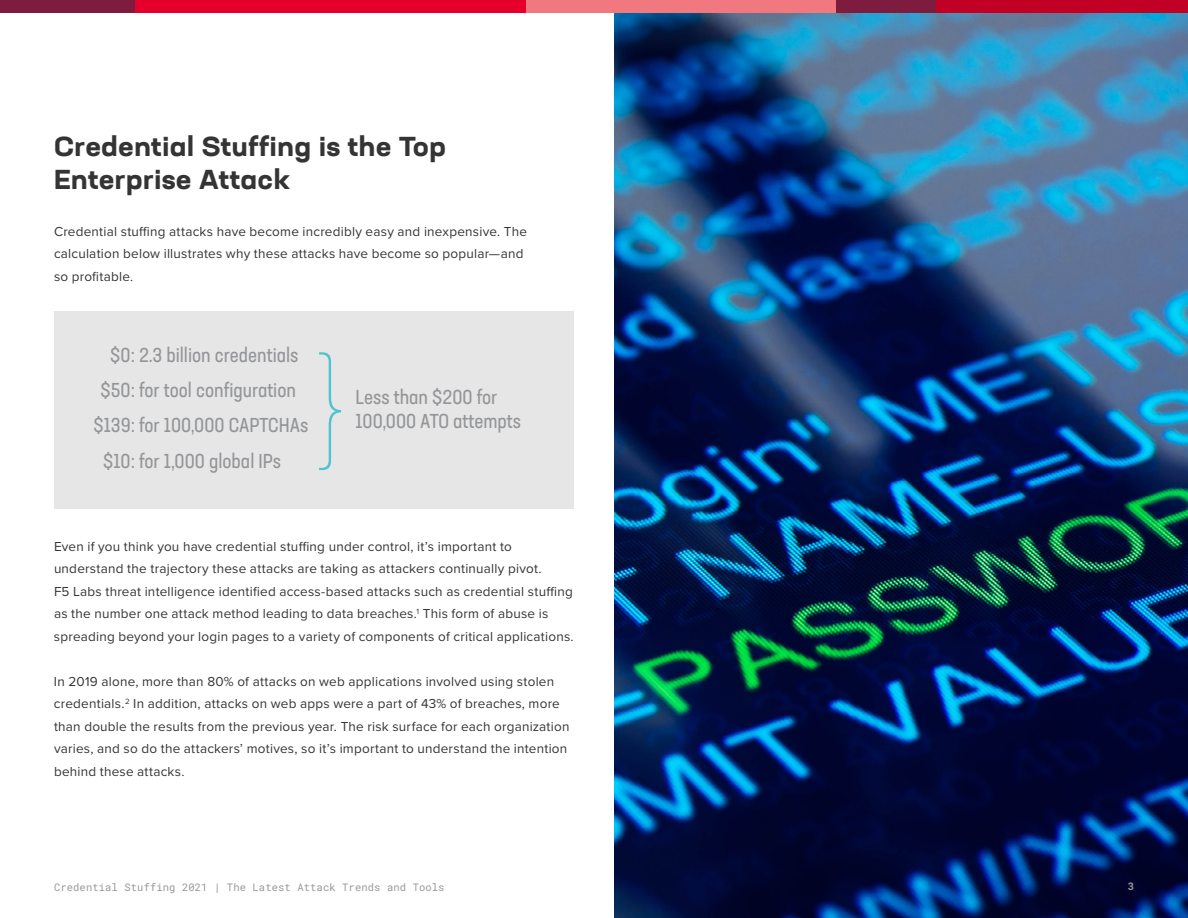
<style>
.page{position:relative;width:1188px;height:918px;background:#fff}
.page>*{position:absolute;margin:0;border:0;box-sizing:border-box;transform-origin:0 0}
.t1{font:100 126px "Neusa Next Std Compact";color:#4ec4ce}
.t2{font:700 expanded 27px/33px "Neusa Next Std";letter-spacing:.005em;color:#343434}
.t3{font:condensed 19.95px/24px "Neusa Next Std";color:#939598}
.t4{font:13.5px/22.5px "Proxima Nova";letter-spacing:.015em;color:#353534}
.t5{font:10.5px "Roboto Mono";letter-spacing:.01em;color:#999}
</style>
<div class="page">
<div style="left:54px;top:312px;width:520px;height:197px;background:#e6e6e6"></div>
<img style="left:614px;top:13px;width:574px;height:905px">
<div style="left:0;top:0;width:136px;height:13px;background:#7d1c3e"></div>
<div style="left:135px;top:0;width:396px;height:13px;background:#e4002b"></div>
<div style="left:527px;top:0;width:309px;height:13px;background:#f1787e"></div>
<div style="left:934px;top:0;width:254px;height:13px;background:#c20025"></div>
<div style="left:836px;top:0;width:100px;height:13px;background:#7d1c3e"></div>
<h2 class="t2" style="left:54px;top:129px;width:394px">Credential Stuffing is the Top<br>Enterprise Attack</h2>
<p class="t4" style="left:54px;top:219px;width:475px">Credential stuffing attacks have become incredibly easy and inexpensive. The calculation below illustrates why these attacks have become so popular—and so profitable.</p>
<h3 class="t3" style="left:110px;top:342px;width:190px">$0: 2.3 billion credentials</h3>
<h3 class="t3" style="left:100px;top:378px;width:197px">$50: for tool configuration</h3>
<h3 class="t3" style="left:93px;top:413px;width:217px">$139: for 100,000 CAPTCHAs</h3>
<h3 class="t3" style="left:103px;top:448px;width:179px">$10: for 1,000 global IPs</h3>
<h1 class="t1" style="left:319px;top:330px;width:25px">}</h1>
<h3 class="t3" style="left:356px;top:385px;width:167px">Less than $200 for<br>100,000 ATO attempts</h3>
<p class="t4" style="left:54px;top:534px;width:521px">Even if you think you have credential stuffing under control, it’s important to understand the trajectory these attacks are taking as attackers continually pivot.<br>F5 Labs threat intelligence identified access-based attacks such as credential stuffing as the number one attack method leading to data breaches.<sup>1</sup> This form of abuse is spreading beyond your login pages to a variety of components of critical applications.</p>
<p class="t4" style="left:54px;top:669px;width:517px">In 2019 alone, more than 80% of attacks on web applications involved using stolen credentials.<sup>2</sup> In addition, attacks on web apps were a part of 43% of breaches, more than double the results from the previous year. The risk surface for each organization varies, and so do the attackers’ motives, so it’s important to understand the intention behind these attacks.</p>
<p class="t5" style="left:54px;top:880px;width:392px">Credential Stuffing 2021 | The Latest Attack Trends and Tools</p>
<p class="t5" style="left:1128px;top:879px;width:8px">3</p>
</div>
